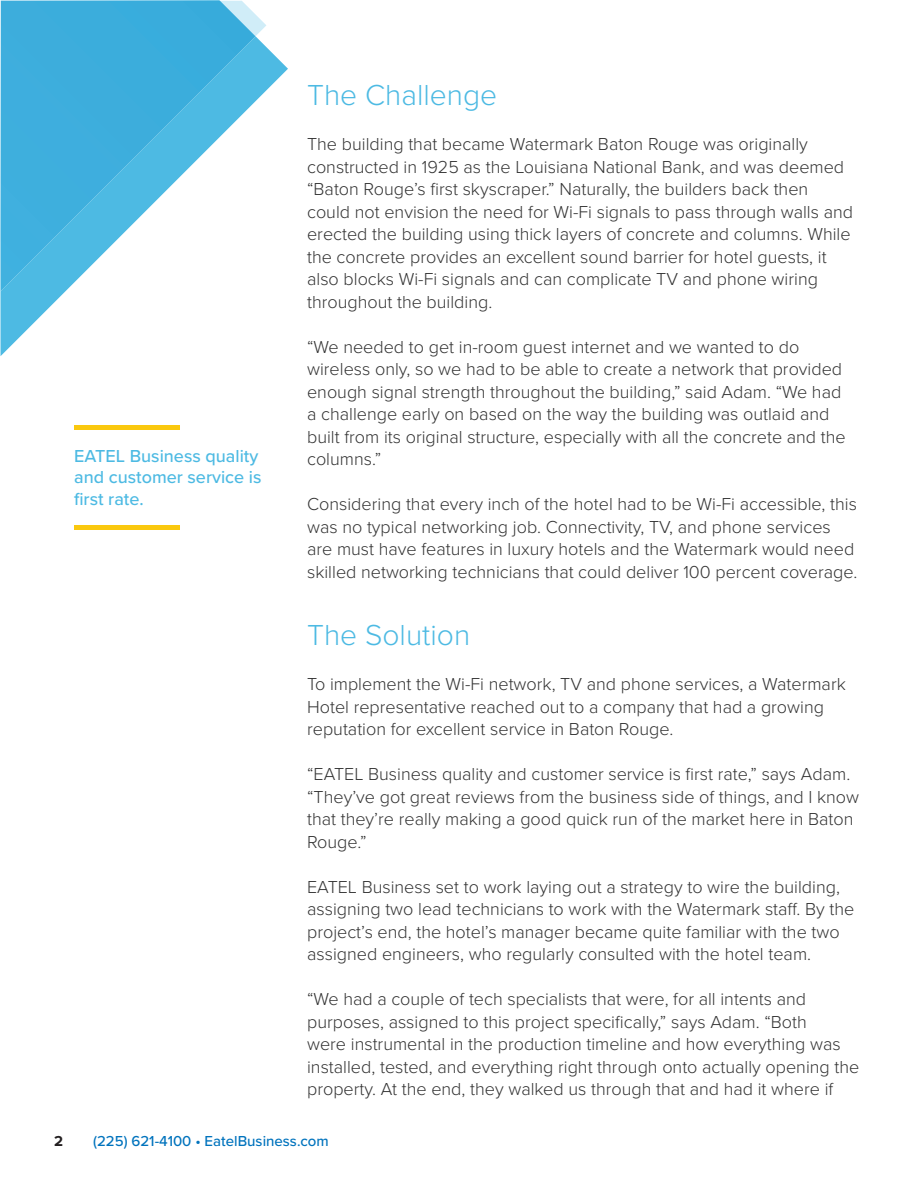
<style>
.page{position:relative;width:918px;height:1188px;background:#fff}
.page>*{position:absolute;margin:0;border:0;box-sizing:border-box;transform-origin:0 0}
.t1{font:300 30px "Proxima Nova";color:#4dbae3}
.t2{font:300 18px/22.5px "Proxima Nova";color:#333}
.t3{font:500 18px/21.6px "Proxima Nova";color:#4dbae3}
.t4{font:500 15px "Proxima Nova";color:#0073bd}
.t5{font:700 15px "Proxima Nova";color:#231f20}
</style>
<div class="page">
<hr style="left:74px;top:425px;width:106px;height:4px;background:#fac80e">
<hr style="left:74px;top:525px;width:106px;height:4px;background:#fac80e">
<svg style="left:0;top:0;width:288px;height:356px"></svg>
<svg style="left:256px;top:1px;width:10px;height:290px"></svg>
<svg style="left:0;top:1px;width:256px;height:290px"></svg>
<p class="t3" style="left:74px;top:445px;width:189px">EATEL Business quality and customer service is first rate.</p>
<p class="t1" style="left:307px;top:77px;width:192px">The Challenge</p>
<p class="t2" style="left:307px;top:133px;width:547px">The building that became Watermark Baton Rouge was originally constructed in 1925 as the Louisiana National Bank, and was deemed “Baton Rouge’s first skyscraper.” Naturally, the builders back then could not envision the need for Wi-Fi signals to pass through walls and erected the building using thick layers of concrete and columns. While the concrete provides an excellent sound barrier for hotel guests, it also blocks Wi-Fi signals and can complicate TV and phone wiring throughout the building.</p>
<p class="t2" style="left:307px;top:336px;width:540px">“We needed to get in-room guest internet and we wanted to do wireless only, so we had to be able to create a network that provided enough signal strength throughout the building,” said Adam. “We had a challenge early on based on the way the building was outlaid and built from its original structure, especially with all the concrete and the columns.”</p>
<p class="t2" style="left:307px;top:493px;width:552px">Considering that every inch of the hotel had to be Wi-Fi accessible, this was no typical networking job. Connectivity, TV, and phone services are must have features in luxury hotels and the Watermark would need skilled networking technicians that could deliver 100 percent coverage.</p>
<p class="t5" style="left:54px;top:1134px;width:10px">2</p>
<p class="t1" style="left:307px;top:617px;width:165px">The Solution</p>
<p class="t2" style="left:307px;top:673px;width:540px">To implement the Wi-Fi network, TV and phone services, a Watermark<br>Hotel representative reached out to a company that had a growing reputation for excellent service in Baton Rouge.</p>
<p class="t2" style="left:307px;top:763px;width:553px">“EATEL Business quality and customer service is first rate,” says Adam. “They’ve got great reviews from the business side of things, and I know that they’re really making a good quick run of the market here in Baton Rouge.”</p>
<p class="t2" style="left:307px;top:876px;width:549px">EATEL Business set to work laying out a strategy to wire the building, assigning two lead technicians to work with the Watermark staff. By the project’s end, the hotel’s manager became quite familiar with the two assigned engineers, who regularly consulted with the hotel team.</p>
<p class="t2" style="left:307px;top:988px;width:554px">“We had a couple of tech specialists that were, for all intents and purposes, assigned to this project specifically,” says Adam. “Both<br>were instrumental in the production timeline and how everything was installed, tested, and everything right through onto actually opening the property. At the end, they walked us through that and had it where if</p>
<p class="t4" style="left:93px;top:1132px;width:237px">(225) 621-4100 • EatelBusiness.com</p>
</div>
